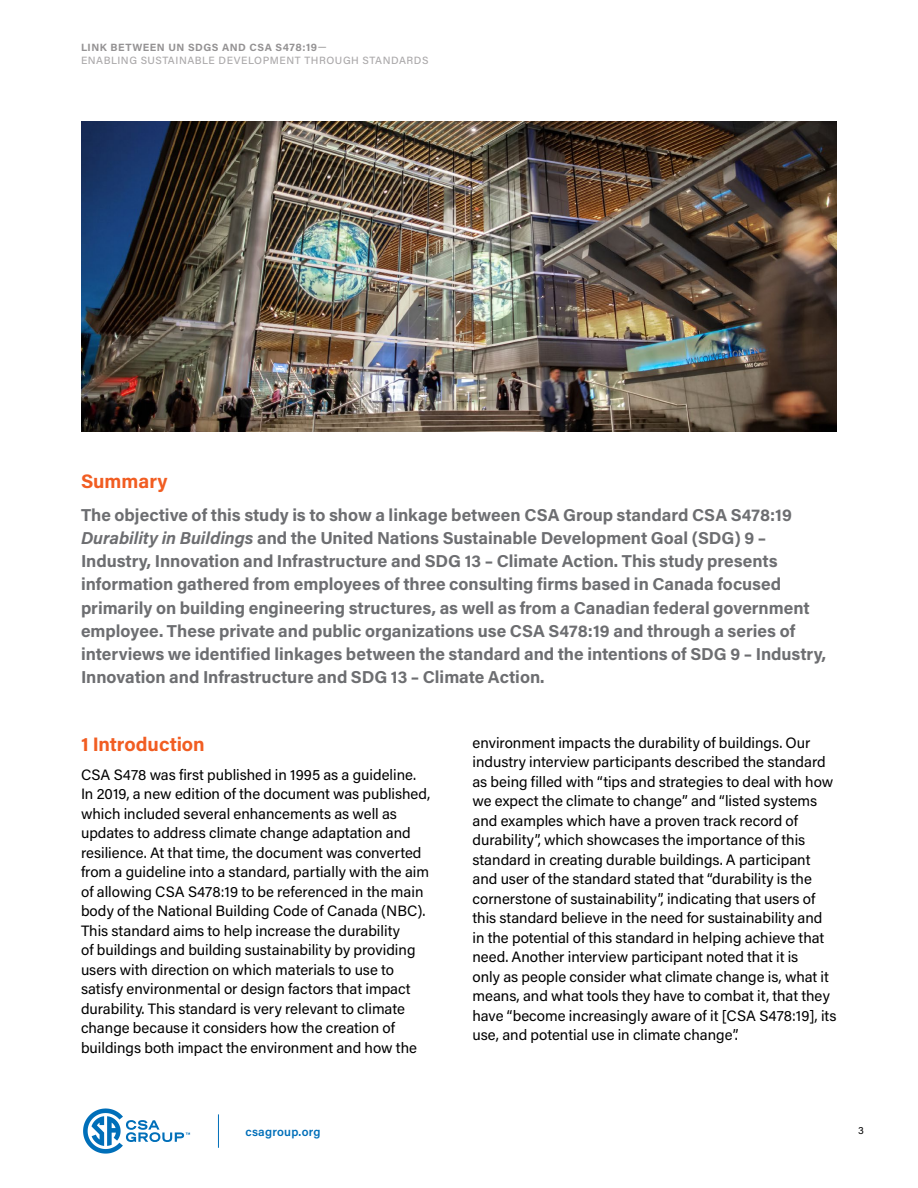
<style>
.page{position:relative;width:918px;height:1188px;background:#fff}
.page>*{position:absolute;margin:0;border:0;box-sizing:border-box;transform-origin:0 0}
.t1{font:700 19.5px "Acumin Pro";color:#f15d22}
.Body_Copy_Justified{font:700 17.25px/23.2px "Acumin Pro";color:#6d6e71}
.Body_Copy_Justified-2{font:15px/19.5px "Acumin Pro";color:#000}
.t2{font:600 12px "Acumin Pro";letter-spacing:.02em;color:#006fb9}
.t3{font:500 10.5px/13.5px "Acumin Pro";letter-spacing:.05em;color:#aba9aa}
.t4{font:10.5px "Acumin Pro";color:#000}
.s1{font-weight:700;color:#949293}
.s2{font-weight:400;color:#949293}
.s3{font-style:italic}
</style>
<div class="page">
<hr style="left:218px;top:1114px;width:1px;height:34px;background:#006fb9">
<svg style="left:83px;top:1108px;width:107px;height:46px"></svg>
<img style="left:81px;top:122px;width:756px;height:310px">
<p class="t3" style="left:81px;top:40px;width:349px"><span class="s1">LINK BETWEEN UN SDGS AND CSA S478:19</span><span class="s2">—<br></span>ENABLING SUSTAINABLE DEVELOPMENT THROUGH STANDARDS</p>
<h3 class="t1" style="left:81px;top:467px;width:88px">Summary</h3>
<p class="Body_Copy_Justified" style="left:81px;top:502px;width:747px">The objective of this study is to show a linkage between CSA Group standard CSA S478:19<br><span class="s3">Durability in Buildings</span> and the United Nations Sustainable Development Goal (SDG) 9 – Industry, Innovation and Infrastructure and SDG 13 – Climate Action. This study presents information gathered from employees of three consulting firms based in Canada focused primarily on building engineering structures, as well as from a Canadian federal government employee. These private and public organizations use CSA S478:19 and through a series of interviews we identified linkages between the standard and the intentions of SDG 9 – Industry, Innovation and Infrastructure and SDG 13 – Climate Action.</p>
<h3 class="t1" style="left:81px;top:730px;width:125px">1 Introduction</h3>
<p class="Body_Copy_Justified-2" style="left:81px;top:764px;width:351px">CSA S478 was first published in 1995 as a guideline.<br>In 2019, a new edition of the document was published, which included several enhancements as well as updates to address climate change adaptation and resilience. At that time, the document was converted from a guideline into a standard, partially with the aim of allowing CSA S478:19 to be referenced in the main body of the National Building Code of Canada (NBC).<br>This standard aims to help increase the durability<br>of buildings and building sustainability by providing users with direction on which materials to use to satisfy environmental or design factors that impact durability. This standard is very relevant to climate change because it considers how the creation of buildings both impact the environment and how the</p>
<p class="Body_Copy_Justified-2" style="left:472px;top:732px;width:366px">environment impacts the durability of buildings. Our industry interview participants described the standard as being filled with “tips and strategies to deal with how we expect the climate to change” and “listed systems and examples which have a proven track record of durability”, which showcases the importance of this standard in creating durable buildings. A participant and user of the standard stated that “durability is the cornerstone of sustainability”, indicating that users of this standard believe in the need for sustainability and in the potential of this standard in helping achieve that need. Another interview participant noted that it is<br>only as people consider what climate change is, what it means, and what tools they have to combat it, that they have “become increasingly aware of it [CSA S478:19], its use, and potential use in climate change”.</p>
<p class="t2" style="left:245px;top:1124px;width:77px">csagroup.org</p>
<p class="t4" style="left:858px;top:1123px;width:7px">3</p>
</div>
